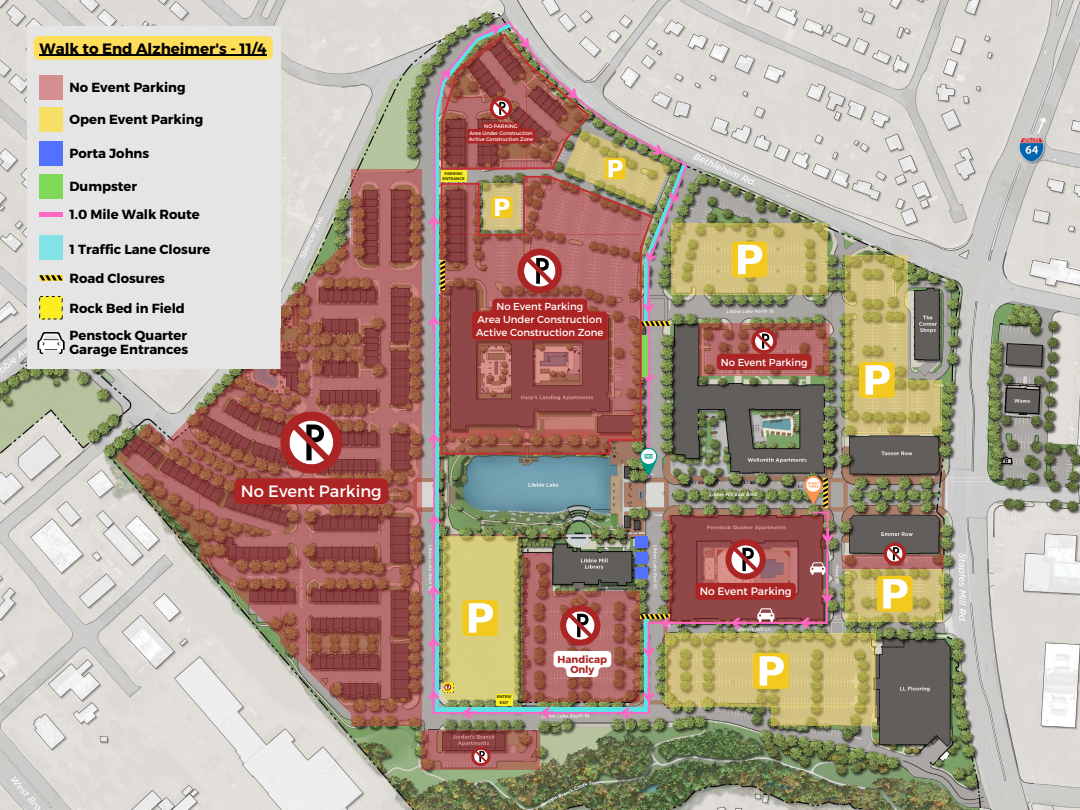
<style>
.page{position:relative;width:1080px;height:810px;background:#fff}
.page>*{position:absolute;margin:0;border:0;box-sizing:border-box;transform-origin:0 0}
.t1{font:16.38px "Montserrat";color:#fff}
.t2{font:700 15px "Montserrat";color:#000}
.t3{font:700 13.19px "Montserrat";color:#000}
.t4{font:10.69px "Montserrat";color:#fff}
.t5{font:700 10.12px "Montserrat";color:#ab2524}
.t6{font:10.06px "Montserrat";color:#fff}
.t7{font:5.12px "Montserrat";color:#fff}
.t8{font:3.94px "Montserrat";color:#000}
</style>
<div class="page">
<img style="left:0;top:0;width:1080px;height:810px">
<svg style="left:281px;top:237px;width:70px;height:91px;background:#a77f72"></svg>
<svg style="left:690px;top:224px;width:138px;height:71px;background:#c7b873"></svg>
<svg style="left:845px;top:255px;width:63px;height:180px;background:#c0b36b"></svg>
<svg style="left:908px;top:380px;width:34px;height:55px;background:#c4b670"></svg>
<svg style="left:845px;top:569px;width:99px;height:52px;background:#bfb368"></svg>
<svg style="left:690px;top:633px;width:186px;height:73px;background:#c5b670"></svg>
<svg style="left:753px;top:653px;width:36px;height:36px"></svg>
<svg style="left:771px;top:706px;width:105px;height:20px;background:#c6b770"></svg>
<svg style="left:877px;top:576px;width:36px;height:36px"></svg>
<svg style="left:859px;top:362px;width:36px;height:36px"></svg>
<svg style="left:732px;top:242px;width:35px;height:35px"></svg>
<svg style="left:843px;top:556px;width:101px;height:13px"></svg>
<svg style="left:883px;top:542px;width:23px;height:23px"></svg>
<svg style="left:690px;top:515px;width:108px;height:107px;background:#9b5352"></svg>
<svg style="left:699px;top:324px;width:131px;height:52px;background:#a66259"></svg>
<svg style="left:751px;top:328px;width:26px;height:26px"></svg>
<svg style="left:725px;top:539px;width:41px;height:41px"></svg>
<svg style="left:805px;top:476px;width:17px;height:29px"></svg>
<div style="left:27px;top:26px;width:254px;height:343px;background:#e6e5e5"></div>
<div style="left:39px;top:76px;width:24px;height:24px;background:#d68f91"></div>
<div style="left:39px;top:108px;width:24px;height:24px;background:#f7df65"></div>
<div style="left:39px;top:141px;width:24px;height:24px;background:#5271ff"></div>
<div style="left:39px;top:212px;width:24px;height:5px;background:#ff66c4"></div>
<div style="left:39px;top:236px;width:24px;height:24px;background:#82e2e5"></div>
<svg style="left:39px;top:275px;width:24px;height:5px"></svg>
<svg style="left:39px;top:296px;width:24px;height:24px"></svg>
<svg style="left:422px;top:730px;width:118px;height:39px;background:#9f5b55"></svg>
<svg style="left:471px;top:747px;width:20px;height:19px"></svg>
<hr style="left:648px;top:622px;width:180px;height:2px;background:#ff66c4">
<svg style="left:757px;top:608px;width:17px;height:14px"></svg>
<img style="left:798px;top:478px;width:38px;height:153px">
<svg style="left:728px;top:615px;width:18px;height:16px"></svg>
<div style="left:39px;top:174px;width:24px;height:24px;background:#7ed957"></div>
<svg style="left:37px;top:332px;width:28px;height:22px"></svg>
<div style="left:695px;top:583px;width:101px;height:17px;background:#ab2524;border-radius:4px"></div>
<div style="left:717px;top:354px;width:95px;height:16px;background:#ab2524;border-radius:4px"></div>
<div style="left:34px;top:36px;width:239px;height:24px;background:#ffde59;border-radius:6px"></div>
<hr style="left:40px;top:54px;width:227px;height:2px;background:#000">
<svg style="left:351px;top:170px;width:71px;height:556px;background:#9b564f"></svg>
<svg style="left:280px;top:328px;width:71px;height:229px;background:#9c574f"></svg>
<svg style="left:200px;top:407px;width:80px;height:150px;background:#975349"></svg>
<svg style="left:200px;top:557px;width:151px;height:157px;background:#b49289"></svg>
<img style="left:114px;top:407px;width:86px;height:137px">
<svg style="left:207px;top:334px;width:135px;height:139px"></svg>
<div style="left:234px;top:478px;width:154px;height:26px;background:#ab2524;border-radius:6px"></div>
<img style="left:426px;top:18px;width:264px;height:703px">
<div style="left:441px;top:170px;width:26px;height:12px;background:#fcee21"></div>
<p class="t2" style="left:40px;top:38px;width:229px">Walk to End Alzheimer's - 11/4</p>
<p class="t3" style="left:70px;top:78px;width:118px">No Event Parking</p>
<p class="t3" style="left:70px;top:111px;width:135px">Open Event Parking</p>
<p class="t3" style="left:70px;top:145px;width:81px">Porta Johns</p>
<p class="t3" style="left:70px;top:178px;width:69px">Dumpster</p>
<p class="t3" style="left:70px;top:206px;width:132px">1.0 Mile Walk Route</p>
<p class="t3" style="left:70px;top:240px;width:142px">1 Traffic Lane Closure</p>
<p class="t3" style="left:70px;top:270px;width:97px">Road Closures</p>
<p class="t3" style="left:70px;top:300px;width:117px">Rock Bed in Field</p>
<p class="t3" style="left:70px;top:327px;width:119px">Penstock Quarter</p>
<p class="t3" style="left:70px;top:341px;width:120px">Garage Entrances</p>
<p class="t1" style="left:241px;top:481px;width:142px">No Event Parking</p>
<p class="t7" style="left:484px;top:123px;width:35px">NO PARKING</p>
<p class="t7" style="left:469px;top:130px;width:65px">Area Under Construction</p>
<p class="t7" style="left:469px;top:136px;width:66px">Active Construction Zone</p>
<p class="t8" style="left:444px;top:171px;width:20px">PARKING</p>
<p class="t8" style="left:442px;top:176px;width:24px">ENTRANCE</p>
<p class="t6" style="left:496px;top:300px;width:88px">No Event Parking</p>
<p class="t6" style="left:477px;top:313px;width:126px">Area Under Construction</p>
<p class="t6" style="left:476px;top:326px;width:129px">Active Construction Zone</p>
<p class="t8" style="left:497px;top:694px;width:16px">ENTER/</p>
<p class="t8" style="left:500px;top:700px;width:10px">EXIT</p>
<p class="t5" style="left:558px;top:653px;width:51px">Handicap</p>
<p class="t5" style="left:570px;top:663px;width:26px">Only</p>
<p class="t6" style="left:721px;top:356px;width:88px">No Event Parking</p>
<p class="t4" style="left:700px;top:585px;width:93px">No Event Parking</p>
</div>
